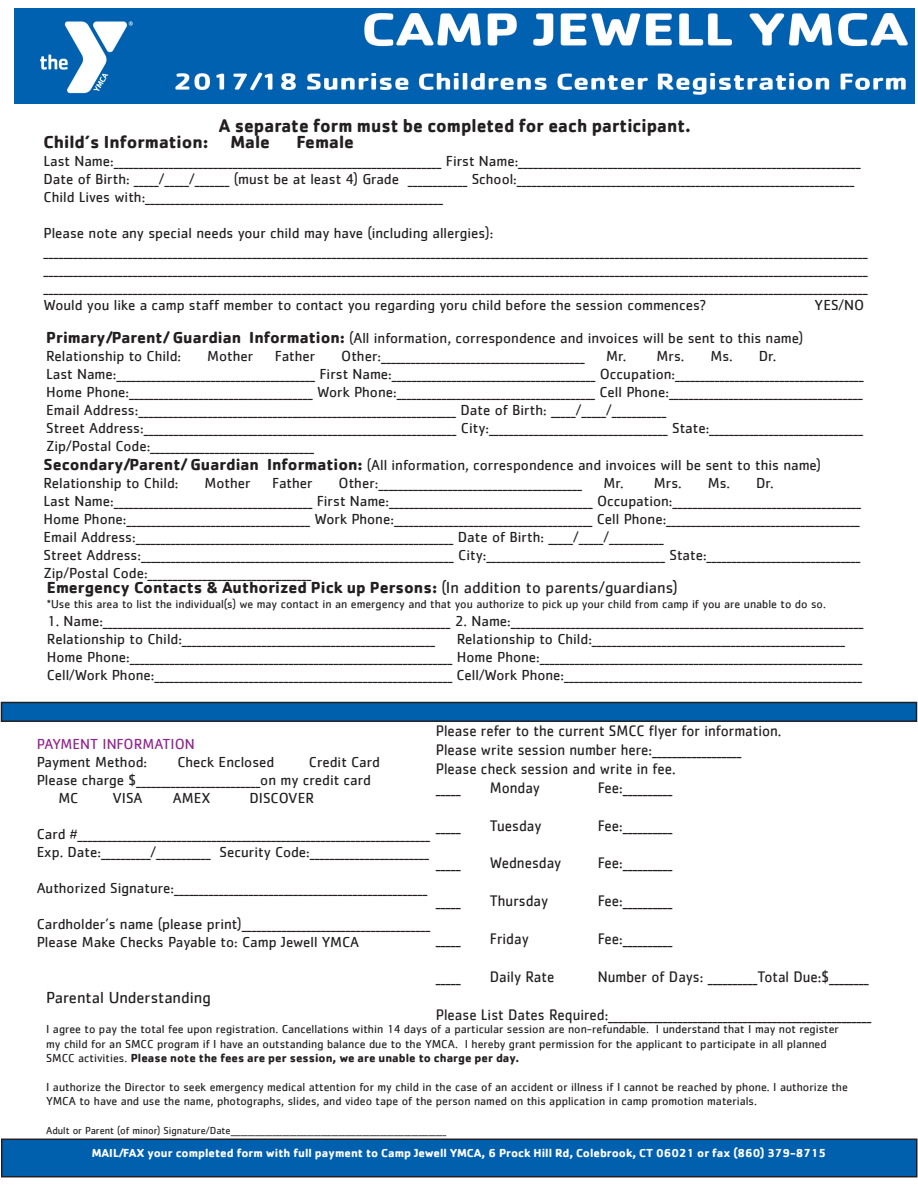
<style>
.page{position:relative;width:918px;height:1188px;background:#fff}
.page>*{position:absolute;margin:0;border:0;box-sizing:border-box;transform-origin:0 0}
.t1{font:700 18.9px "Cachet";color:#231f20;scale:.95 1}
.t2{font:700 18px "Cachet";color:#231f20}
.t3{font:700 16.5px "Cachet";color:#231f20}
.t4{font:16.5px "Cachet";color:#231f20}
.t5{font:15.75px/18.9px "Cachet";color:#231f20;scale:.95 1}
.t6{font:15px/18px "Cachet";color:#231f20}
.t7{font:15px "Cachet";color:#90268f}
.t8{font:12px/14.4px "Cachet";color:#231f20}
.t9{font:700 12px "Cachet";color:#fff}
.t10{font:10.5px "Cachet";color:#231f20}
.s1{font-weight:700;font-size:16.5px}
.s2{font-weight:400}
.s3{font-weight:700}
</style>
<div class="page">
<div style="left:2px;top:1139px;width:915px;height:38px;background:#0160ae"></div>
<div style="left:1px;top:1139px;width:916px;height:38px;border:2px solid #231f20"></div>
<div style="left:2px;top:702px;width:914px;height:19px;background:#0160ae"></div>
<div style="left:1px;top:702px;width:916px;height:20px;border:2px solid #231f20"></div>
<img style="left:14px;top:8px;width:901px;height:95px">
<p class="t1" style="left:219px;top:113px;width:498px">A separate form must be completed for each participant.</p>
<p class="t2" style="left:43px;top:130px;width:228px">Child’s Information: Male</p>
<p class="t2" style="left:297px;top:130px;width:59px">Female</p>
<p class="t6" style="left:43px;top:152px;width:819px">Last Name:__________________________________________________________________ First Name:_____________________________________________________________________<br>Date of Birth: _____/_____/_______ (must be at least 4) Grade ____________ School:____________________________________________________________________<br>Child Lives with:____________________________________________________________</p>
<p class="t6" style="left:43px;top:224px;width:826px">Please note any special needs your child may have (including allergies): ______________________________________________________________________________________________________________________________________________________________________ ______________________________________________________________________________________________________________________________________________________________________ ______________________________________________________________________________________________________________________________________________________________________ Would you like a camp staff member to contact you regarding yoru child before the session commences?</p>
<p class="t6" style="left:815px;top:296px;width:51px">YES/NO</p>
<p class="t6" style="left:46px;top:329px;width:759px"><span class="s1">Primary/Parent/ Guardian Information:</span> (All information, correspondence and invoices will be sent to this name)<br>Relationship to Child:</p>
<p class="t6" style="left:207px;top:347px;width:48px">Mother</p>
<p class="t6" style="left:275px;top:347px;width:42px">Father</p>
<p class="t6" style="left:341px;top:347px;width:245px">Other:_________________________________________</p>
<p class="t6" style="left:606px;top:347px;width:80px">Mr. Mrs.</p>
<p class="t6" style="left:46px;top:347px;width:819px;text-indent:664px">Ms. Dr.<br>Last Name:________________________________________ First Name:_________________________________________ Occupation:______________________________________ Home Phone:_____________________________________ Work Phone:________________________________________ Cell Phone:_______________________________________ Email Address:________________________________________________________________ Date of Birth: _____/_____/___________<br>Street Address:_______________________________________________________________ City:____________________________________ State:_______________________________ Zip/Postal Code:_________________________________</p>
<p class="t6" style="left:43px;top:456px;width:779px"><span class="s1">Secondary/Parent/ Guardian Information:</span> (All information, correspondence and invoices will be sent to this name)<br>Relationship to Child:</p>
<p class="t6" style="left:204px;top:474px;width:48px">Mother</p>
<p class="t6" style="left:272px;top:474px;width:42px">Father</p>
<p class="t6" style="left:339px;top:474px;width:245px">Other:_________________________________________</p>
<p class="t6" style="left:604px;top:474px;width:80px">Mr. Mrs.</p>
<p class="t6" style="left:43px;top:474px;width:819px;text-indent:664px">Ms. Dr.<br>Last Name:________________________________________ First Name:_________________________________________ Occupation:______________________________________ Home Phone:_____________________________________ Work Phone:________________________________________ Cell Phone:_______________________________________ Email Address:________________________________________________________________ Date of Birth: _____/_____/___________<br>Street Address:_______________________________________________________________ City:____________________________________ State:_______________________________ Zip/Postal Code:_________________________________</p>
<p class="t3" style="left:47px;top:577px;width:633px">Emergency Contacts &amp; Authorized Pick up Persons: <span class="s2">(In addition to parents/guardians)</span></p>
<p class="t8" style="left:47px;top:596px;width:780px">*Use this area to list the individual(s) we may contact in an emergency and that you authorize to pick up your child from camp if you are unable to do so.</p>
<p class="t6" style="left:47px;top:611px;width:818px">1. Name:______________________________________________________________________ 2. Name:_______________________________________________________________________<br>Relationship to Child:___________________________________________________</p>
<p class="t6" style="left:47px;top:629px;width:817px;text-indent:410px">Relationship to Child:___________________________________________________<br>Home Phone:_________________________________________________________________ Home Phone:_________________________________________________________________<br>Cell/Work Phone:____________________________________________________________ Cell/Work Phone:____________________________________________________________</p>
<p class="t5" style="left:436px;top:721px;width:365px">Please refer to the current SMCC flyer for information.<br>Please write session number here:__________________ Please check session and write in fee.<br>_____</p>
<p class="t7" style="left:37px;top:736px;width:160px">PAYMENT INFORMATION</p>
<p class="t6" style="left:37px;top:753px;width:112px">Payment Method:</p>
<p class="t6" style="left:177px;top:753px;width:98px">Check Enclosed</p>
<p class="t6" style="left:309px;top:753px;width:73px">Credit Card</p>
<p class="t6" style="left:37px;top:771px;width:336px">Please charge $_________________________on my credit card</p>
<p class="t6" style="left:58px;top:789px;width:22px">MC</p>
<p class="t6" style="left:112px;top:789px;width:32px">VISA</p>
<p class="t6" style="left:173px;top:789px;width:39px">AMEX</p>
<p class="t6" style="left:249px;top:789px;width:66px">DISCOVER</p>
<p class="t6" style="left:37px;top:825px;width:395px">Card #_______________________________________________________________________<br>Exp. Date:__________/___________ Security Code:________________________</p>
<p class="t6" style="left:37px;top:879px;width:392px">Authorized Signature:___________________________________________________</p>
<p class="t6" style="left:37px;top:915px;width:395px">Cardholder’s name (please print)______________________________________<br>Please Make Checks Payable to: Camp Jewell YMCA</p>
<p class="t5" style="left:490px;top:778px;width:54px">Monday</p>
<p class="t5" style="left:598px;top:778px;width:80px">Fee:__________</p>
<p class="t5" style="left:490px;top:815px;width:56px">Tuesday</p>
<p class="t5" style="left:598px;top:815px;width:80px">Fee:__________</p>
<p class="t5" style="left:436px;top:815px;width:28px">_____</p>
<p class="t5" style="left:490px;top:853px;width:77px">Wednesday</p>
<p class="t5" style="left:598px;top:853px;width:80px">Fee:__________</p>
<p class="t5" style="left:436px;top:853px;width:28px">_____</p>
<p class="t5" style="left:490px;top:891px;width:63px">Thursday</p>
<p class="t5" style="left:598px;top:891px;width:80px">Fee:__________</p>
<p class="t5" style="left:436px;top:891px;width:28px">_____</p>
<p class="t5" style="left:490px;top:929px;width:42px">Friday</p>
<p class="t5" style="left:598px;top:929px;width:80px">Fee:__________</p>
<p class="t5" style="left:436px;top:929px;width:28px">_____</p>
<p class="t5" style="left:490px;top:967px;width:69px">Daily Rate</p>
<p class="t5" style="left:598px;top:967px;width:287px">Number of Days: __________Total Due:$________</p>
<p class="t5" style="left:436px;top:1005px;width:460px">Please List Dates Required:_____________________________________________________</p>
<p class="t5" style="left:436px;top:967px;width:28px">_____</p>
<p class="t4" style="left:46px;top:987px;width:166px">Parental Understanding</p>
<p class="t8" style="left:46px;top:1022px;width:794px">I agree to pay the total fee upon registration. Cancellations within 14 days of a particular session are non-refundable. I understand that I may not register my child for an SMCC program if I have an outstanding balance due to the YMCA. I hereby grant permission for the applicant to participate in all planned<br>SMCC activities. <span class="s3">Please note the fees are per session, we are unable to charge per day.</span></p>
<p class="t8" style="left:46px;top:1079px;width:803px">I authorize the Director to seek emergency medical attention for my child in the case of an accident or illness if I cannot be reached by phone. I authorize the<br>YMCA to have and use the name, photographs, slides, and video tape of the person named on this application in camp promotion materials.</p>
<p class="t10" style="left:46px;top:1124px;width:401px">Adult or Parent (of minor) Signature/Date______________________________________________________________</p>
<p class="t9" style="left:92px;top:1145px;width:736px">MAIL/FAX your completed form with full payment to Camp Jewell YMCA, 6 Prock Hill Rd, Colebrook, CT 06021 or fax (860) 379-8715</p>
</div>
